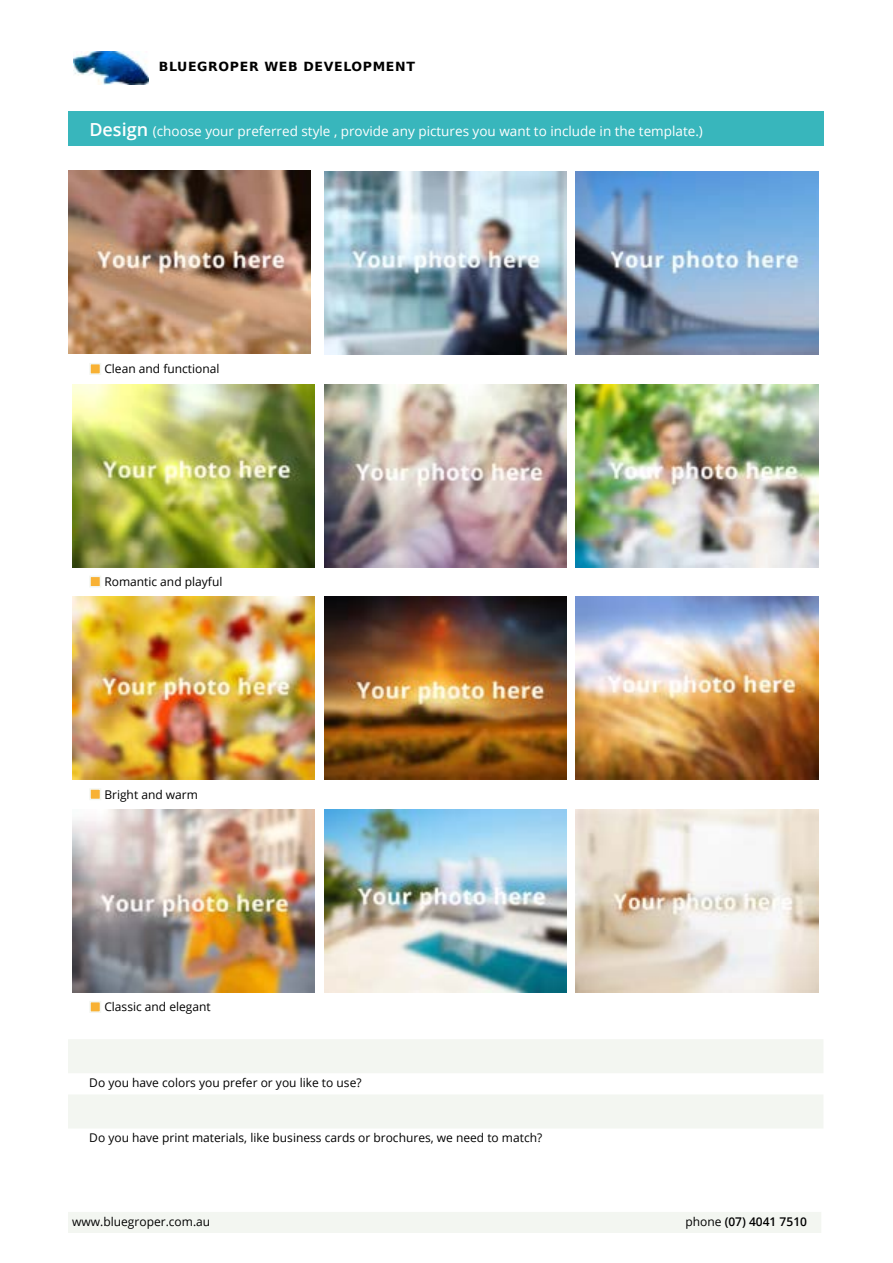
<style>
.page{position:relative;width:893px;height:1263px;background:#fff}
.page>*{position:absolute;margin:0;border:0;box-sizing:border-box;transform-origin:0 0}
.t1{font:13.5px "Open Sans";color:#fff}
.t2{font:700 12.6px "Bitstream Vera Sans";letter-spacing:.05em;color:#000}
.t3{font:12px "Open Sans";color:#000}
.t4{font:600 12px "Open Sans";color:#000}
.s1{font-weight:600;font-size:18px}
.s2{font-weight:400}
</style>
<div class="page">
<div style="left:68px;top:1212px;width:753px;height:21px;background:#f3f6f1"></div>
<img style="left:74px;top:51px;width:74px;height:34px">
<img style="left:68px;top:170px;width:242px;height:183px">
<div style="left:68px;top:112px;width:755px;height:34px;background:#38b6bc"></div>
<svg style="left:68px;top:1039px;width:755px;height:89px;fill:#f3f6f1"></svg>
<img style="left:324px;top:171px;width:242px;height:183px">
<img style="left:576px;top:171px;width:242px;height:183px">
<div style="left:89px;top:363px;width:12px;height:12px;background:#f8b134;border:2px solid #f3f6f1"></div>
<img style="left:72px;top:384px;width:243px;height:183px">
<img style="left:324px;top:384px;width:243px;height:183px">
<img style="left:576px;top:384px;width:242px;height:183px">
<div style="left:89px;top:576px;width:12px;height:11px;background:#f8b134;border:2px solid #f3f6f1"></div>
<img style="left:72px;top:597px;width:243px;height:183px">
<img style="left:324px;top:597px;width:242px;height:183px">
<img style="left:576px;top:597px;width:242px;height:183px">
<div style="left:89px;top:788px;width:12px;height:12px;background:#f8b134;border:2px solid #f3f6f1"></div>
<img style="left:72px;top:809px;width:243px;height:183px">
<img style="left:324px;top:809px;width:242px;height:183px">
<img style="left:576px;top:809px;width:242px;height:183px">
<div style="left:89px;top:1001px;width:12px;height:12px;background:#f8b134;border:2px solid #f3f6f1"></div>
<p class="t2" style="left:159px;top:59px;width:258px">BLUEGROPER WEB DEVELOPMENT</p>
<p class="t1" style="left:89px;top:122px;width:615px"><span class="s1">Design</span> (choose your preferred style , provide any pictures you want to include in the template.)</p>
<p class="t3" style="left:104px;top:360px;width:117px">Clean and functional</p>
<p class="t3" style="left:104px;top:573px;width:120px">Romantic and playful</p>
<p class="t3" style="left:104px;top:786px;width:95px">Bright and warm</p>
<p class="t3" style="left:104px;top:998px;width:108px">Classic and elegant</p>
<p class="t3" style="left:89px;top:1074px;width:274px">Do you have colors you prefer or you like to use?</p>
<p class="t3" style="left:89px;top:1129px;width:454px">Do you have print materials, like business cards or brochures, we need to match?</p>
<p class="t3" style="left:72px;top:1214px;width:139px">www.bluegroper.com.au</p>
<p class="t4" style="left:685px;top:1214px;width:123px"><span class="s2">phone</span> (07) 4041 7510</p>
</div>
